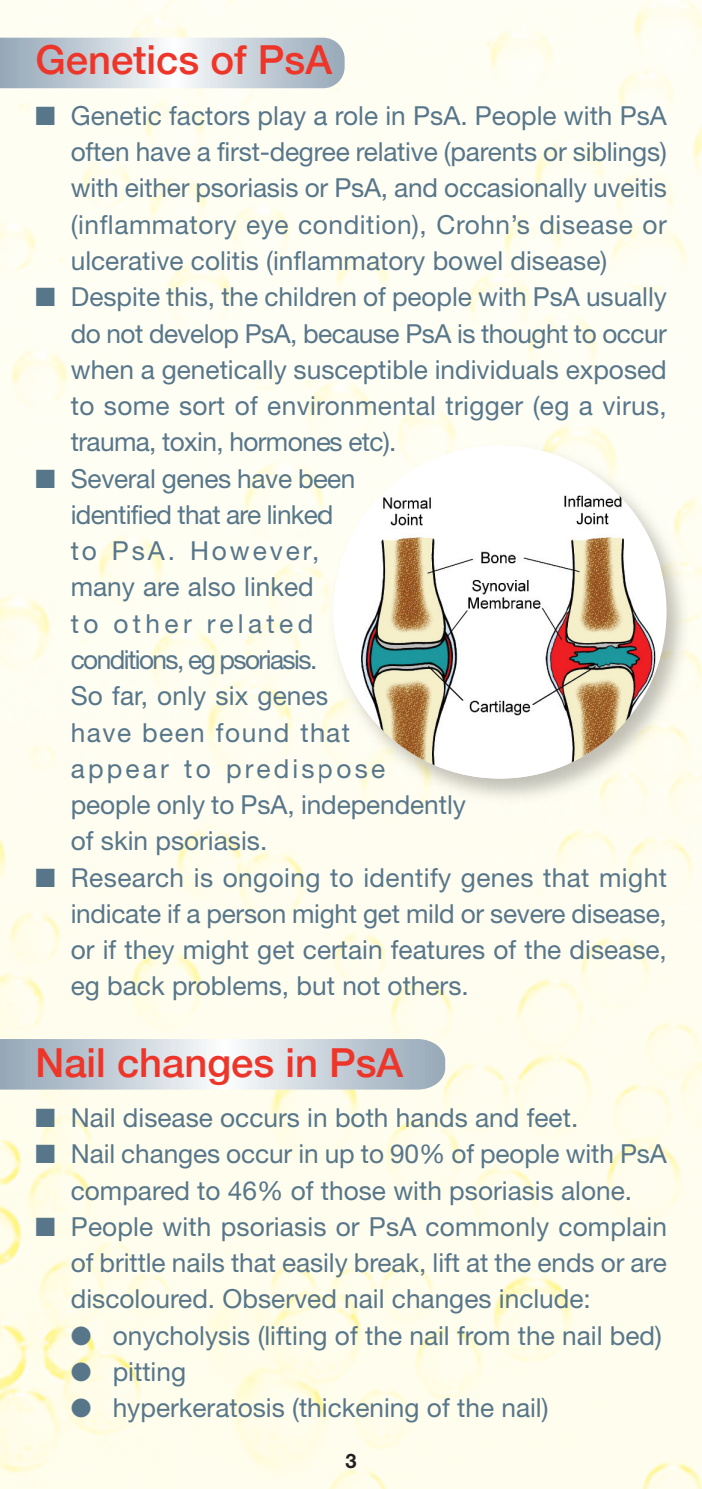
<style>
.page{position:relative;width:702px;height:1489px;background:#fff}
.page>*{position:absolute;margin:0;border:0;box-sizing:border-box;transform-origin:0 0}
.t1{font:500 40px "Helvetica Neue";color:#ee3529}
.t2{font:26.25px/36.2px "Helvetica Neue";color:#57768a;text-align:justify}
.t3{font:700 20px "Helvetica Neue";color:#231f20}
</style>
<div class="page">
<img style="left:0;top:0;width:702px;height:1488px">
<img style="left:0;top:1185px;width:120px;height:303px">
<svg style="left:0;top:38px;width:344px;height:50px;background:#c6d0d9"></svg>
<svg style="left:0;top:1038px;width:445px;height:51px;background:#c8d1d9"></svg>
<img style="left:321px;top:435px;width:376px;height:376px">
<div style="left:333px;top:445px;width:333px;height:333px;background:#fff;border-radius:50%"></div>
<img style="left:346px;top:488px;width:313px;height:290px">
<h1 class="t1" style="left:35px;top:35px;width:298px">Genetics of PsA</h1>
<p class="t2" style="left:71px;top:100px;width:597px;text-indent:-35px">■ Genetic factors play a role in PsA. People with PsA often have a first-degree relative (parents or siblings) with either psoriasis or PsA, and occasionally uveitis (inflammatory eye condition), Crohn’s disease or ulcerative colitis (inflammatory bowel disease)</p>
<p class="t2" style="left:71px;top:281px;width:597px;text-indent:-35px">■ Despite this, the children of people with PsA usually do not develop PsA, because PsA is thought to occur when a genetically susceptible individuals exposed to some sort of environmental trigger (eg a virus, trauma, toxin, hormones etc).</p>
<p class="t2" style="left:71px;top:462px;width:396px;text-align:left;text-indent:-35px">■ Several genes have been<br>identified that are linked<br>to PsA. However,<br>many are also linked<br>to other related<br>conditions, eg psoriasis.<br>So far, only six genes<br>have been found that<br>appear to predispose people only to PsA, independently of skin psoriasis.</p>
<p class="t2" style="left:71px;top:861px;width:597px;text-indent:-35px">■ Research is ongoing to identify genes that might indicate if a person might get mild or severe disease, or if they might get certain features of the disease, eg back problems, but not others.</p>
<h1 class="t1" style="left:35px;top:1037px;width:369px">Nail changes in PsA</h1>
<p class="t2" style="left:35px;top:1102px;width:544px">■ Nail disease occurs in both hands and feet.</p>
<p class="t2" style="left:35px;top:1138px;width:633px;text-align:center">■ Nail changes occur in up to 90% of people with PsA compared to 46% of those with psoriasis alone.</p>
<p class="t2" style="left:71px;top:1210px;width:597px;text-indent:-35px">■ People with psoriasis or PsA commonly complain of brittle nails that easily break, lift at the ends or are discoloured. Observed nail changes include:</p>
<p class="t2" style="left:71px;top:1319px;width:592px">● onycholysis (lifting of the nail from the nail bed)</p>
<p class="t2" style="left:71px;top:1355px;width:117px">● pitting</p>
<p class="t2" style="left:71px;top:1392px;width:479px">● hyperkeratosis (thickening of the nail)</p>
<p class="t3" style="left:345px;top:1453px;width:13px">3</p>
</div>
